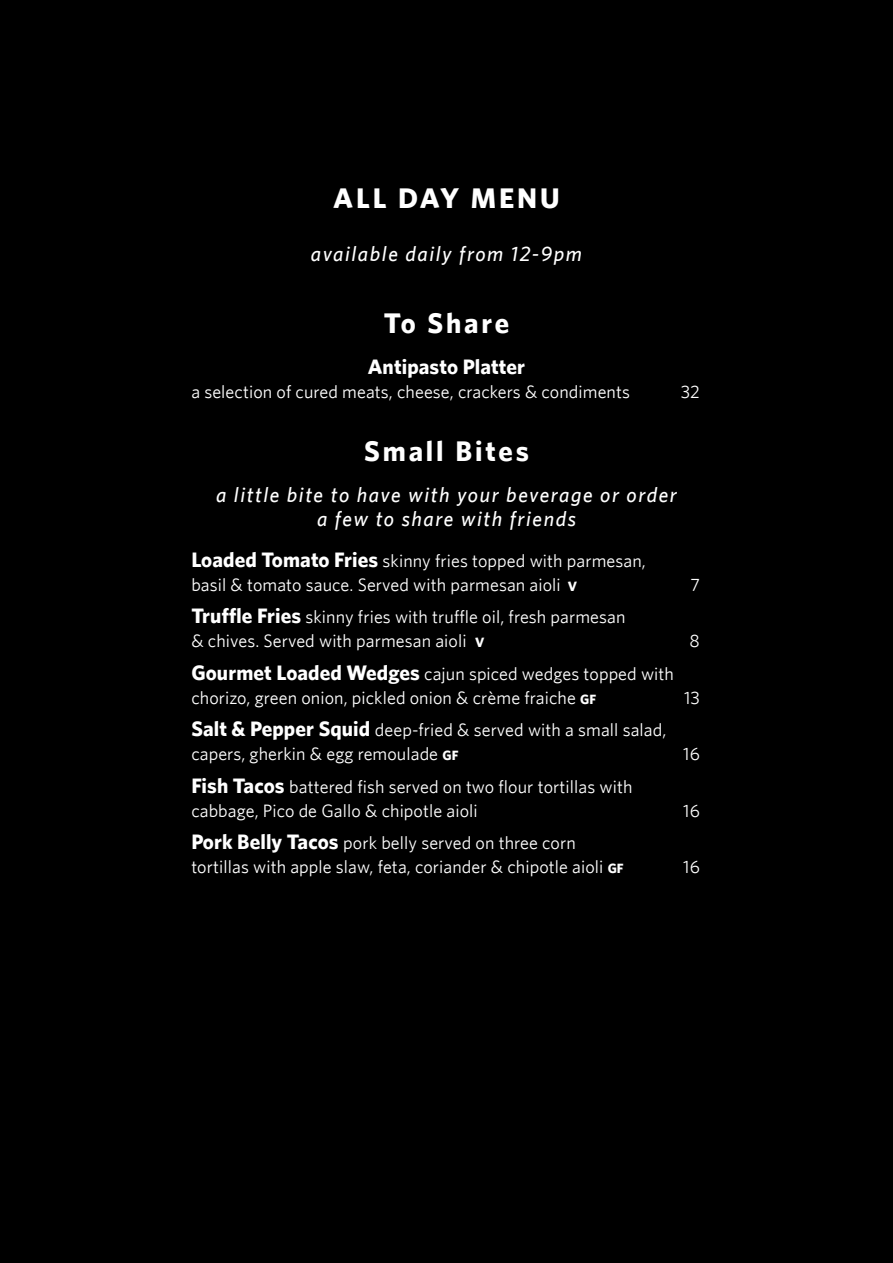
<style>
.page{position:relative;width:893px;height:1263px;background:#000}
.page>*{position:absolute;margin:0;border:0;box-sizing:border-box;transform-origin:0 0}
.t1{font:700 28.5px "Whitney HTF";letter-spacing:.1em;color:#fff}
.t2{font:21px/24px "Whitney HTF Medium Italic 2";letter-spacing:.075em;color:#fff;text-align:center}
.t3{font:700 21px "Whitney HTF";letter-spacing:.005em;color:#fff}
.t4{font:18px/24px "Whitney HTF";letter-spacing:.005em;color:#fff}
.s1{font-weight:700;font-size:21px}
.s2{font-weight:700;font-size:13.5px}
</style>
<div class="page">
<h1 class="t1" style="left:333px;top:180px;width:228px">ALL DAY MENU</h1>
<p class="t2" style="left:311px;top:242px;width:273px">available daily from 12-9pm</p>
<h1 class="t1" style="left:384px;top:305px;width:127px">To Share</h1>
<p class="t3" style="left:368px;top:354px;width:159px">Antipasto Platter</p>
<p class="t4" style="left:191px;top:379px;width:440px">a selection of cured meats, cheese, crackers &amp; condiments</p>
<p class="t4" style="left:681px;top:379px;width:21px">32</p>
<h1 class="t1" style="left:364px;top:433px;width:166px">Small Bites</h1>
<p class="t2" style="left:216px;top:482px;width:462px">a little bite to have with your beverage or order a few to share with friends</p>
<p class="t4" style="left:191px;top:548px;width:456px"><span class="s1">Loaded Tomato Fries</span> skinny fries topped with parmesan, basil &amp; tomato sauce. Served with parmesan aioli <span class="s2">V</span></p>
<p class="t4" style="left:690px;top:572px;width:11px">7</p>
<p class="t4" style="left:191px;top:604px;width:436px"><span class="s1">Truffle Fries</span> skinny fries with truffle oil, fresh parmesan &amp; chives. Served with parmesan aioli <span class="s2">V</span></p>
<p class="t4" style="left:191px;top:661px;width:484px"><span class="s1">Gourmet Loaded Wedges</span> cajun spiced wedges topped with chorizo, green onion, pickled onion &amp; crème fraiche <span class="s2">GF</span></p>
<p class="t4" style="left:191px;top:717px;width:477px"><span class="s1">Salt &amp; Pepper Squid</span> deep-fried &amp; served with a small salad, capers, gherkin &amp; egg remoulade <span class="s2">GF</span></p>
<p class="t4" style="left:191px;top:774px;width:443px"><span class="s1">Fish Tacos</span> battered fish served on two flour tortillas with cabbage, Pico de Gallo &amp; chipotle aioli</p>
<p class="t4" style="left:191px;top:830px;width:434px"><span class="s1">Pork Belly Tacos</span> pork belly served on three corn tortillas with apple slaw, feta, coriander &amp; chipotle aioli <span class="s2">GF</span></p>
<p class="t4" style="left:690px;top:628px;width:12px">8</p>
<p class="t4" style="left:684px;top:685px;width:17px">13</p>
<p class="t4" style="left:683px;top:741px;width:18px">16</p>
<p class="t4" style="left:683px;top:798px;width:18px">16</p>
<p class="t4" style="left:683px;top:854px;width:18px">16</p>
</div>
